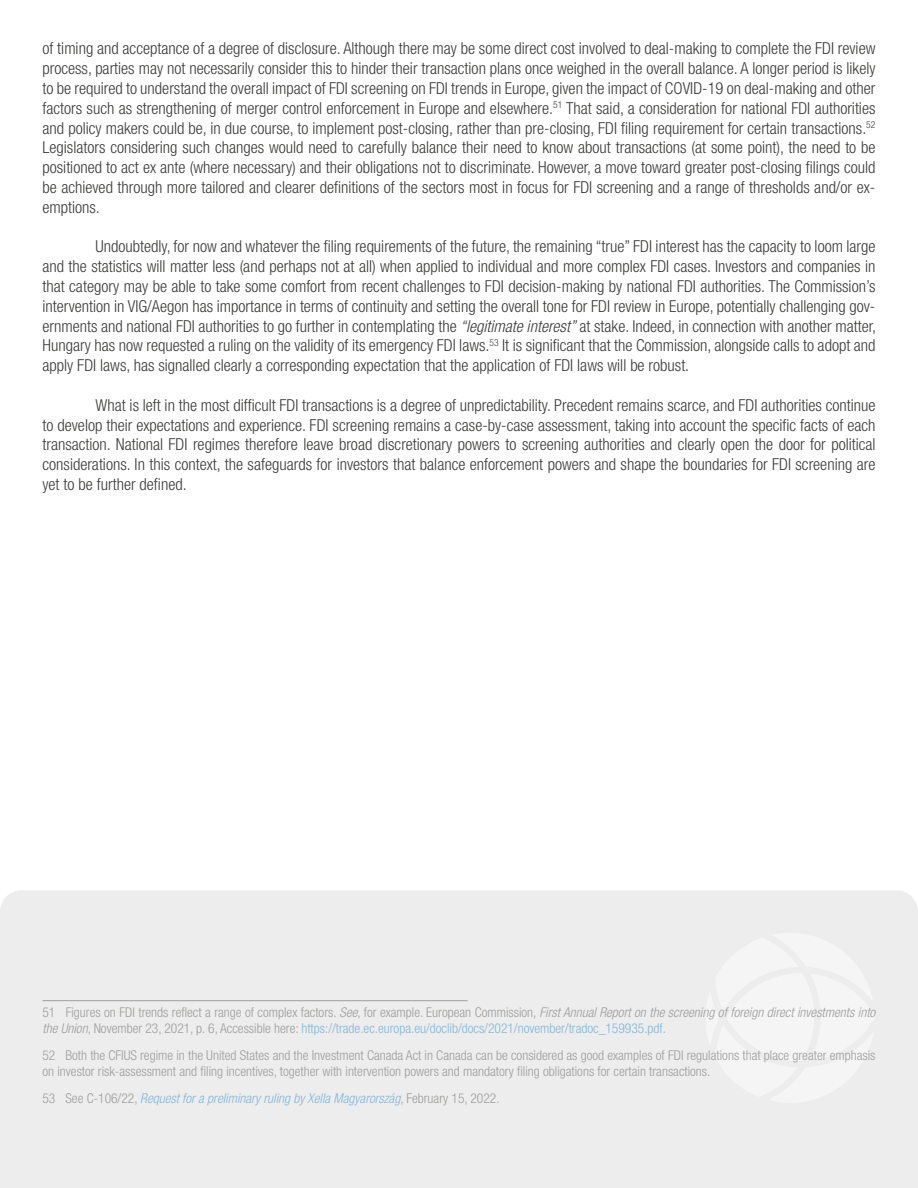
<style>
.page{position:relative;width:918px;height:1188px;background:#fff}
.page>*{position:absolute;margin:0;border:0;box-sizing:border-box;transform-origin:0 0}
.t1{font:300 condensed 16.5px/19.8px "Helvetica Neue LT Std";color:#3c3c3b;text-align:justify}
.t2{font:300 condensed 13.5px/16.2px "Helvetica Neue LT Std";color:#9d9d9c}
.t3{font:italic 300 condensed 13.5px "Helvetica Neue LT Std";color:#80b7db}
.s1{font-style:italic}
.s2{color:#80b7db}
.s3{font-style:normal;color:#9d9d9c}
</style>
<div class="page">
<div style="left:0;top:890px;width:918px;height:298px;background:#ededed"></div>
<div style="left:705px;top:933px;width:170px;height:170px;background:#f5f5f5"></div>
<hr style="left:43px;top:1000px;width:425px;height:1px;background:#9d9d9c">
<p class="t1" style="left:43px;top:38px;width:835px">of timing and acceptance of a degree of disclosure. Although there may be some direct cost involved to deal-making to complete the FDI review process, parties may not necessarily consider this to hinder their transaction plans once weighed in the overall balance. A longer period is likely to be required to understand the overall impact of FDI screening on FDI trends in Europe, given the impact of COVID-19 on deal-making and other factors such as strengthening of merger control enforcement in Europe and elsewhere.<sup>51</sup> That said, a consideration for national FDI authorities and policy makers could be, in due course, to implement post-closing, rather than pre-closing, FDI filing requirement for certain transactions.<sup>52<br></sup>Legislators considering such changes would need to carefully balance their need to know about transactions (at some point), the need to be positioned to act ex ante (where necessary) and their obligations not to discriminate. However, a move toward greater post-closing filings could be achieved through more tailored and clearer definitions of the sectors most in focus for FDI screening and a range of thresholds and/or ex&shy;emptions.</p>
<p class="t1" style="left:43px;top:236px;width:835px;text-indent:53px">Undoubtedly, for now and whatever the filing requirements of the future, the remaining “true” FDI interest has the capacity to loom large and the statistics will matter less (and perhaps not at all) when applied to individual and more complex FDI cases. Investors and companies in that category may be able to take some comfort from recent challenges to FDI decision-making by national FDI authorities. The Commission’s intervention in VIG/Aegon has importance in terms of continuity and setting the overall tone for FDI review in Europe, potentially challenging gov&shy;ernments and national FDI authorities to go further in contemplating the <span class="s1">“legitimate interest”</span> at stake. Indeed, in connection with another matter, Hungary has now requested a ruling on the validity of its emergency FDI laws.<sup>53</sup> It is significant that the Commission, alongside calls to adopt and apply FDI laws, has signalled clearly a corresponding expectation that the application of FDI laws will be robust.</p>
<p class="t1" style="left:43px;top:395px;width:835px;text-indent:53px">What is left in the most difficult FDI transactions is a degree of unpredictability. Precedent remains scarce, and FDI authorities continue to develop their expectations and experience. FDI screening remains a case-by-case assessment, taking into account the specific facts of each transaction. National FDI regimes therefore leave broad discretionary powers to screening authorities and clearly open the door for political considerations. In this context, the safeguards for investors that balance enforcement powers and shape the boundaries for FDI screening are yet to be further defined.</p>
<p class="t2" style="left:43px;top:1004px;width:834px">51 Figures on FDI trends reflect a range of complex factors. <span class="s1">See</span>, for example. European Commission, <span class="s1">First Annual Report on the screening of foreign direct investments into the Union</span>, November 23, 2021, p. 6, Accessible here: <span class="s2">https://trade.ec.europa.eu/doclib/docs/2021/november/tradoc_159935.pdf</span>.</p>
<p class="t2" style="left:43px;top:1047px;width:835px">52 Both the CFIUS regime in the United States and the Investment Canada Act in Canada can be considered as good examples of FDI regulations that place greater emphasis on investor risk-assessment and filing incentives, together with intervention powers and mandatory filing obligations for certain transactions.</p>
<p class="t3" style="left:43px;top:1090px;width:459px"><span class="s3">53 See C-106/22,</span> Request for a preliminary ruling by Xella Magyarország<span class="s3">, February 15, 2022.</span></p>
</div>
